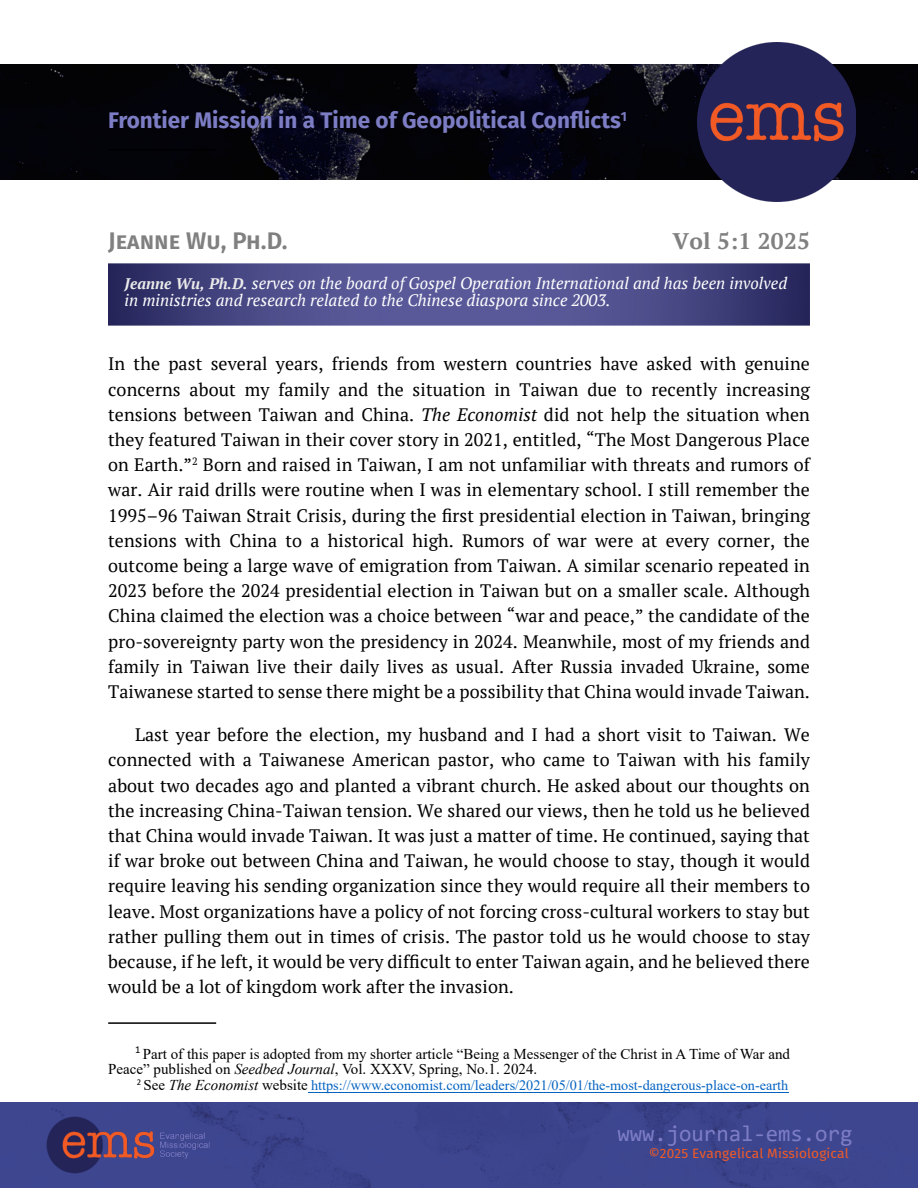
<style>
.page{position:relative;width:918px;height:1188px;background:#fff}
.page>*{position:absolute;margin:0;border:0;box-sizing:border-box;transform-origin:0 0}
.t1{font:600 24px "Fira Sans";color:#808080}
.t2{font:700 22.5px "Fira Sans";color:#7d7dc5}
.t3{font:22.5px "Consolas";color:#7d7dc5}
.t4{font:700 22.5px "PT Serif";letter-spacing:.01em;color:#808080}
.t5{font:18px/25.2px "PT Serif";letter-spacing:.005em;color:#000;text-align:justify}
.t6{font:italic 16.5px/16.5px "PT Serif";color:#fff}
.t7{font:15px/15.6px "Times New Roman";color:#000}
.t8{font:14.25px "Times New Roman";color:#0563c1}
.t9{font:13.5px "Fira Sans";letter-spacing:.01em;color:#f15a25}
.s1{font-weight:700;font-size:15.3px;color:#ebebeb}
.s2{font-style:italic}
.s3{font-size:15px;color:#000}
.s4{font-style:italic;font-size:15px;color:#000}
</style>
<div class="page">
<hr style="left:0;top:1080px;width:1px;height:108px;background:#242459">
<div style="left:0;top:1102px;width:918px;height:86px;background:#3d468f"></div>
<img style="left:47px;top:1116px;width:163px;height:58px">
<img style="left:0;top:65px;width:918px;height:114px">
<img style="left:698px;top:43px;width:158px;height:158px">
<img style="left:108px;top:263px;width:702px;height:63px">
<hr style="left:108px;top:149px;width:108px;height:2px;background:#000">
<hr style="left:108px;top:1022px;width:108px;height:2px;background:#000">
<hr style="left:311px;top:1092px;width:477px;height:1px;background:#0563c1">
<p class="t2" style="left:108px;top:107px;width:520px">Frontier Mission in a Time of Geopolitical Conflicts<sup>1</sup></p>
<h1 class="t1" style="left:108px;top:226px;width:181px">Jeanne Wu, Ph.D.</h1>
<p class="t6" style="left:125px;top:275px;width:664px"><span class="s1">Jeanne Wu, Ph.D.</span> serves on the board of Gospel Operation International and has been involved in ministries and research related to the Chinese diaspora since 2003.</p>
<p class="t4" style="left:672px;top:226px;width:139px">Vol 5:1 2025</p>
<p class="t5" style="left:108px;top:351px;width:703px">In the past several years, friends from western countries have asked with genuine concerns about my family and the situation in Taiwan due to recently increasing tensions between Taiwan and China. <span class="s2">The Economist</span> did not help the situation when they featured Taiwan in their cover story in 2021, entitled, “The Most Dangerous Place on Earth.”<sup>2</sup> Born and raised in Taiwan, I am not unfamiliar with threats and rumors of war. Air raid drills were routine when I was in elementary school. I still remember the 1995–96 Taiwan Strait Crisis, during the first presidential election in Taiwan, bringing tensions with China to a historical high. Rumors of war were at every corner, the outcome being a large wave of emigration from Taiwan. A similar scenario repeated in 2023 before the 2024 presidential election in Taiwan but on a smaller scale. Although China claimed the election was a choice between “war and peace,” the candidate of the pro-sovereignty party won the presidency in 2024. Meanwhile, most of my friends and family in Taiwan live their daily lives as usual. After Russia invaded Ukraine, some Taiwanese started to sense there might be a possibility that China would invade Taiwan.</p>
<p class="t5" style="left:108px;top:722px;width:703px;text-indent:27px">Last year before the election, my husband and I had a short visit to Taiwan. We connected with a Taiwanese American pastor, who came to Taiwan with his family about two decades ago and planted a vibrant church. He asked about our thoughts on the increasing China-Taiwan tension. We shared our views, then he told us he believed that China would invade Taiwan. It was just a matter of time. He continued, saying that if war broke out between China and Taiwan, he would choose to stay, though it would require leaving his sending organization since they would require all their members to leave. Most organizations have a policy of not forcing cross-cultural workers to stay but rather pulling them out in times of crisis. The pastor told us he would choose to stay because, if he left, it would be very difficult to enter Taiwan again, and he believed there would be a lot of kingdom work after the invasion.</p>
<p class="t7" style="left:108px;top:1047px;width:683px;text-indent:27px"><sup>1</sup> Part of this paper is adopted from my shorter article “Being a Messenger of the Christ in A Time of War and<br>Peace” published on <span class="s2">Seedbed Journal</span>, Vol. XXXV, Spring, No.1. 2024.</p>
<p class="t8" style="left:137px;top:1081px;width:653px"><sup>2</sup> <span class="s3">See</span> <span class="s4">The Economist</span> <span class="s3">website</span> https://www.economist.com/leaders/2021/05/01/the-most-dangerous-place-on-earth</p>
<p class="t3" style="left:617px;top:1124px;width:237px">www.journal-ems.org</p>
<p class="t9" style="left:649px;top:1145px;width:202px">©2025 Evangelical Missiological</p>
</div>
